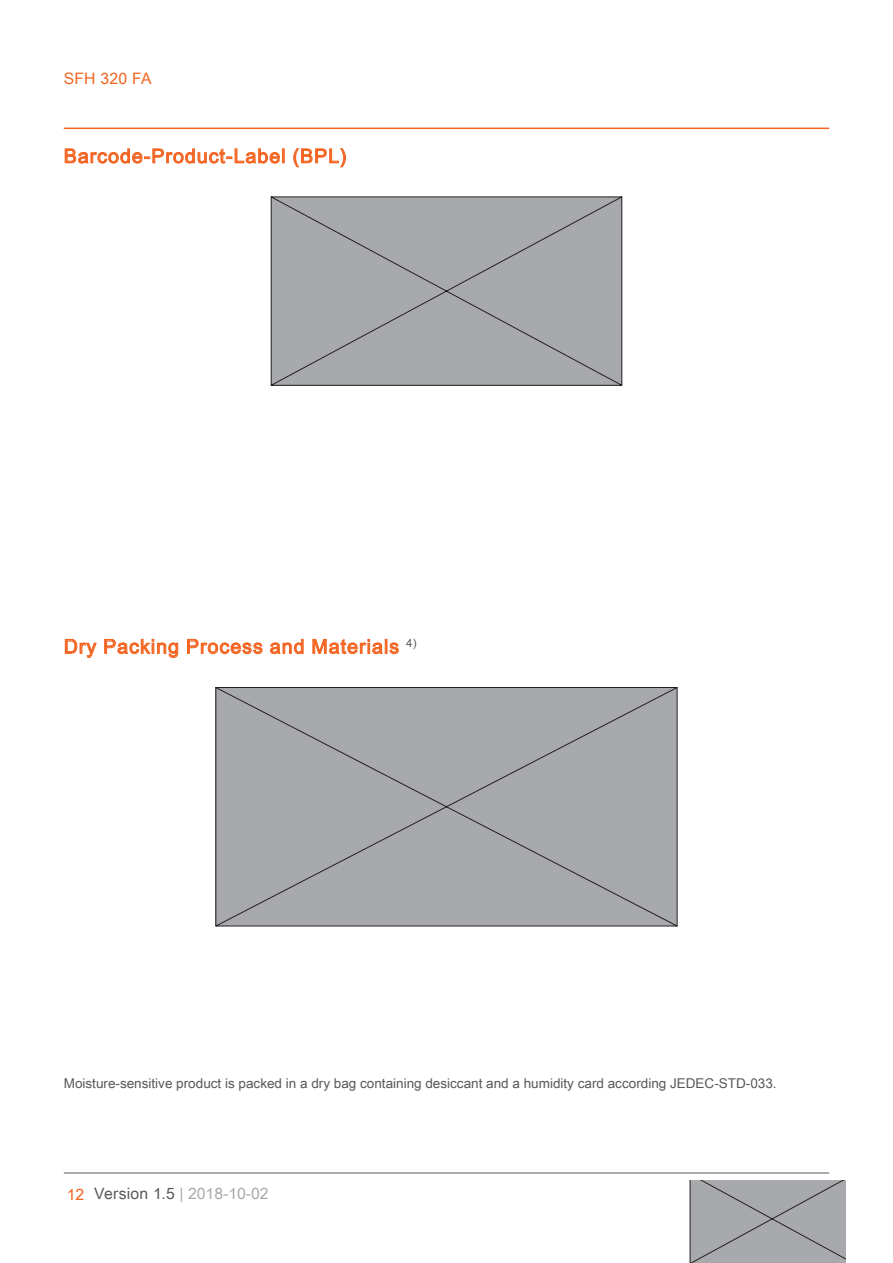
<style>
.page{position:relative;width:893px;height:1263px;background:#fff}
.page>*{position:absolute;margin:0;border:0;box-sizing:border-box;transform-origin:0 0}
.t1{font:19.5px "Arial Unicode MS";letter-spacing:.055em;color:#f36421}
.t2{font:15.75px "Arial Unicode MS";color:#a8a9ad}
.t3{font:15.75px "Arial Unicode MS";letter-spacing:.01em;color:#f36421}
.t4{font:13.5px "Arial Unicode MS";color:#57585a}
.s1{color:#f36421}
.s2{color:#57585a}
</style>
<div class="page">
<hr style="left:64px;top:128px;width:765px;height:1px;background:#f36421">
<hr style="left:64px;top:1173px;width:765px;height:1px;background:#57585a">
<div style="left:689px;top:1180px;width:157px;height:83px;background:#a8a9ad"></div>
<svg style="left:64px;top:148px;width:216px;height:16px"></svg>
<div style="left:282px;top:148px;width:3px;height:15px;border:1px solid #f36421"></div>
<svg style="left:293px;top:148px;width:53px;height:20px"></svg>
<div style="left:270px;top:196px;width:353px;height:190px;background:#a8a9ad"></div>
<svg style="left:65px;top:638px;width:32px;height:20px"></svg>
<svg style="left:104px;top:638px;width:75px;height:20px"></svg>
<svg style="left:187px;top:638px;width:76px;height:16px"></svg>
<svg style="left:270px;top:639px;width:34px;height:15px"></svg>
<svg style="left:312px;top:638px;width:87px;height:17px"></svg>
<div style="left:215px;top:687px;width:463px;height:240px;background:#a8a9ad"></div>
<p class="t3" style="left:64px;top:67px;width:89px">SFH 320 FA</p>
<h1 class="t1" style="left:64px;top:142px;width:284px">Barcode-Product-Label (BPL)</h1>
<h1 class="t1" style="left:64px;top:632px;width:354px">Dry Packing Process and Materials <sup>4)</sup></h1>
<p class="t4" style="left:64px;top:1074px;width:714px">Moisture-sensitive product is packed in a dry bag containing desiccant and a humidity card according JEDEC-STD-033.</p>
<p class="t2" style="left:67px;top:1182px;width:203px"><span class="s1">12</span> <span class="s2">Version 1.5</span> | 2018-10-02</p>
</div>
